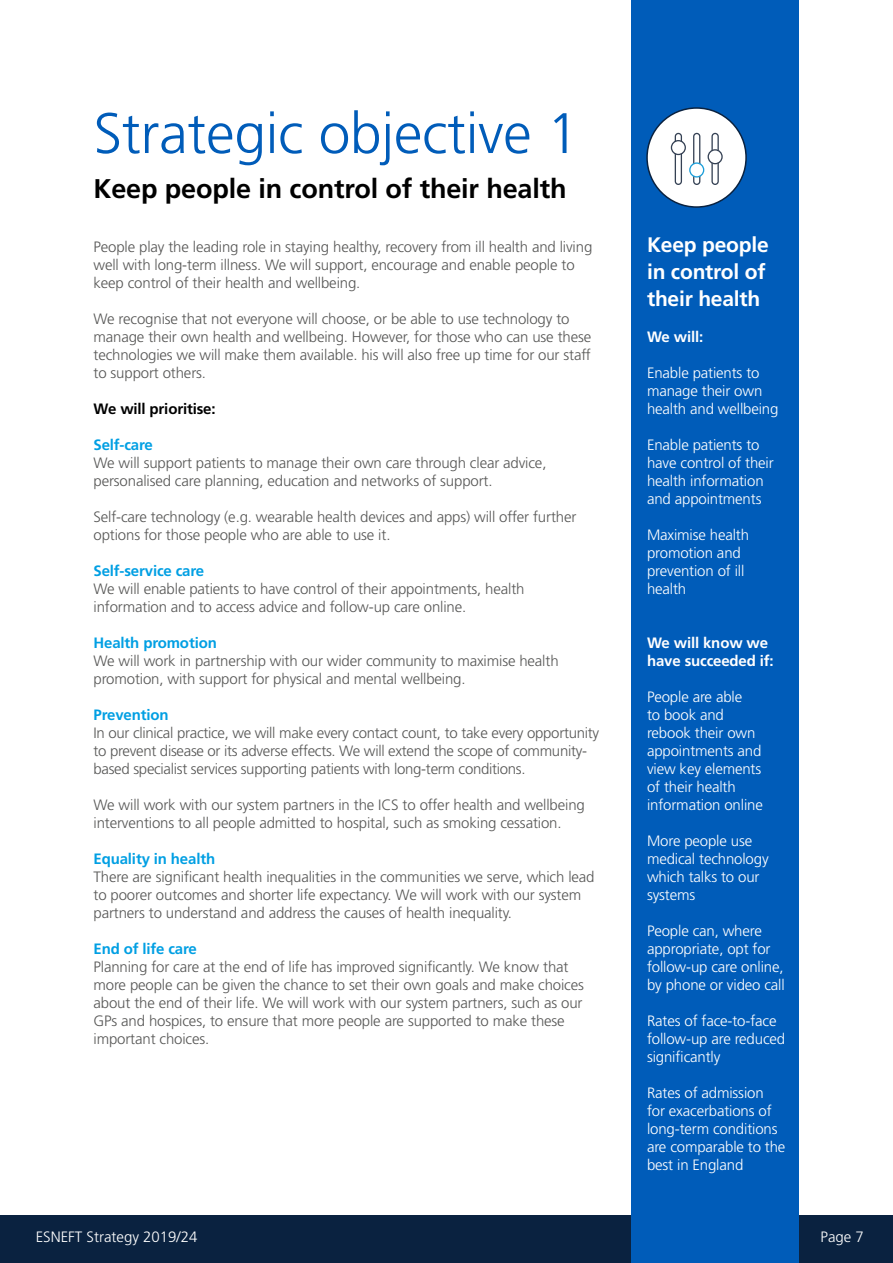
<style>
.page{position:relative;width:893px;height:1263px;background:#fff}
.page>*{position:absolute;margin:0;border:0;box-sizing:border-box;transform-origin:0 0}
.t1{font:300 57px "Frutiger";letter-spacing:-.005em;color:#005cb9}
.t2{font:700 27px "Frutiger";letter-spacing:-.005em;color:#000}
.t3{font:700 21px/27px "Frutiger";letter-spacing:-.01em;color:#fff}
.t4{font:300 15px/18px "Frutiger";letter-spacing:-.01em;color:#575756}
.t5{font:300 15px/18px "Frutiger";letter-spacing:-.01em;color:#fff}
.t6{font:700 15px "Frutiger";letter-spacing:-.01em;color:#009fe3}
.t7{font:700 15px/18px "Frutiger";letter-spacing:-.01em;color:#fff}
.t8{font:700 15px "Frutiger";letter-spacing:-.01em;color:#000}
</style>
<div class="page">
<div style="left:0;top:1215px;width:893px;height:48px;background:#0a2240"></div>
<div style="left:631px;top:0;width:168px;height:1263px;background:#005cb9"></div>
<div style="left:647px;top:108px;width:99px;height:99px;background:#fff;border-radius:50%"></div>
<div style="left:646px;top:107px;width:101px;height:101px;border:2px solid #0a2240;border-radius:50%"></div>
<svg style="left:674px;top:132px;width:73px;height:54px"></svg>
<div style="left:671px;top:141px;width:14px;height:13px;background:#fff;border-radius:50%"></div>
<div style="left:671px;top:140px;width:15px;height:15px;border:1px solid #354154;border-radius:50%"></div>
<div style="left:712px;top:133px;width:6px;height:51px;background:#fff;border-radius:3px"></div>
<div style="left:711px;top:133px;width:8px;height:52px;border:1px solid #354154;border-radius:3px"></div>
<div style="left:708px;top:150px;width:14px;height:14px;background:#fff;border-radius:50%"></div>
<div style="left:708px;top:149px;width:15px;height:15px;border:1px solid #354154;border-radius:50%"></div>
<div style="left:694px;top:133px;width:6px;height:51px;background:#fff;border-radius:3px"></div>
<div style="left:693px;top:133px;width:7px;height:52px;border:1px solid #354154;border-radius:3px"></div>
<svg style="left:690px;top:163px;width:14px;height:14px"></svg>
<div style="left:689px;top:162px;width:15px;height:16px;border:1px solid #1a9dd9;border-radius:50%"></div>
<h1 class="t1" style="left:94px;top:101px;width:487px">Strategic objective 1</h1>
<h2 class="t2" style="left:94px;top:173px;width:475px">Keep people in control of their health</h2>
<p class="t4" style="left:94px;top:238px;width:500px">People play the leading role in staying healthy, recovery from ill health and living well with long-term illness. We will support, encourage and enable people to keep control of their health and wellbeing.</p>
<p class="t4" style="left:94px;top:310px;width:499px">We recognise that not everyone will choose, or be able to use technology to manage their own health and wellbeing. However, for those who can use these technologies we will make them available. his will also free up time for our staff to support others.</p>
<p class="t8" style="left:94px;top:400px;width:124px">We will prioritise:</p>
<p class="t6" style="left:94px;top:436px;width:61px">Self-care</p>
<p class="t4" style="left:94px;top:454px;width:454px">We will support patients to manage their own care through clear advice, personalised care planning, education and networks of support.</p>
<p class="t4" style="left:94px;top:508px;width:484px">Self-care technology (e.g. wearable health devices and apps) will offer further options for those people who are able to use it.</p>
<p class="t6" style="left:94px;top:562px;width:112px">Self-service care</p>
<p class="t4" style="left:94px;top:580px;width:432px">We will enable patients to have control of their appointments, health information and to access advice and follow-up care online.</p>
<p class="t6" style="left:94px;top:634px;width:125px">Health promotion</p>
<p class="t4" style="left:94px;top:652px;width:467px">We will work in partnership with our wider community to maximise health promotion, with support for physical and mental wellbeing.</p>
<p class="t6" style="left:94px;top:706px;width:77px">Prevention</p>
<p class="t4" style="left:94px;top:724px;width:507px">In our clinical practice, we will make every contact count, to take every opportunity to prevent disease or its adverse effects. We will extend the scope of community&shy;based specialist services supporting patients with long-term conditions.</p>
<p class="t4" style="left:94px;top:796px;width:493px">We will work with our system partners in the ICS to offer health and wellbeing interventions to all people admitted to hospital, such as smoking cessation.</p>
<p class="t6" style="left:94px;top:850px;width:123px">Equality in health</p>
<p class="t4" style="left:94px;top:868px;width:503px">There are significant health inequalities in the communities we serve, which lead to poorer outcomes and shorter life expectancy. We will work with our system partners to understand and address the causes of health inequality.</p>
<p class="t6" style="left:94px;top:940px;width:105px">End of life care</p>
<p class="t4" style="left:94px;top:958px;width:492px">Planning for care at the end of life has improved significantly. We know that more people can be given the chance to set their own goals and make choices about the end of their life. We will work with our system partners, such as our GPs and hospices, to ensure that more people are supported to make these important choices.</p>
<h3 class="t3" style="left:647px;top:231px;width:123px">Keep people in control of their health</h3>
<p class="t7" style="left:647px;top:328px;width:58px">We will:</p>
<p class="t5" style="left:647px;top:364px;width:133px">Enable patients to manage their own health and wellbeing</p>
<p class="t5" style="left:647px;top:436px;width:128px">Enable patients to have control of their health information and appointments</p>
<p class="t5" style="left:647px;top:526px;width:104px">Maximise health promotion and prevention of ill health</p>
<p class="t7" style="left:647px;top:634px;width:128px">We will know we have succeeded if:</p>
<p class="t5" style="left:647px;top:688px;width:117px">People are able<br>to book and rebook their own appointments and view key elements of their health information online</p>
<p class="t5" style="left:647px;top:832px;width:123px">More people use medical technology which talks to our systems</p>
<p class="t5" style="left:647px;top:922px;width:139px">People can, where appropriate, opt for follow-up care online, by phone or video call</p>
<p class="t5" style="left:647px;top:1012px;width:140px">Rates of face-to-face follow-up are reduced significantly</p>
<p class="t5" style="left:647px;top:1084px;width:140px">Rates of admission for exacerbations of long-term conditions are comparable to the best in England</p>
<p class="t5" style="left:36px;top:1228px;width:163px">ESNEFT Strategy 2019/24</p>
<p class="t5" style="left:821px;top:1228px;width:45px">Page 7</p>
</div>
